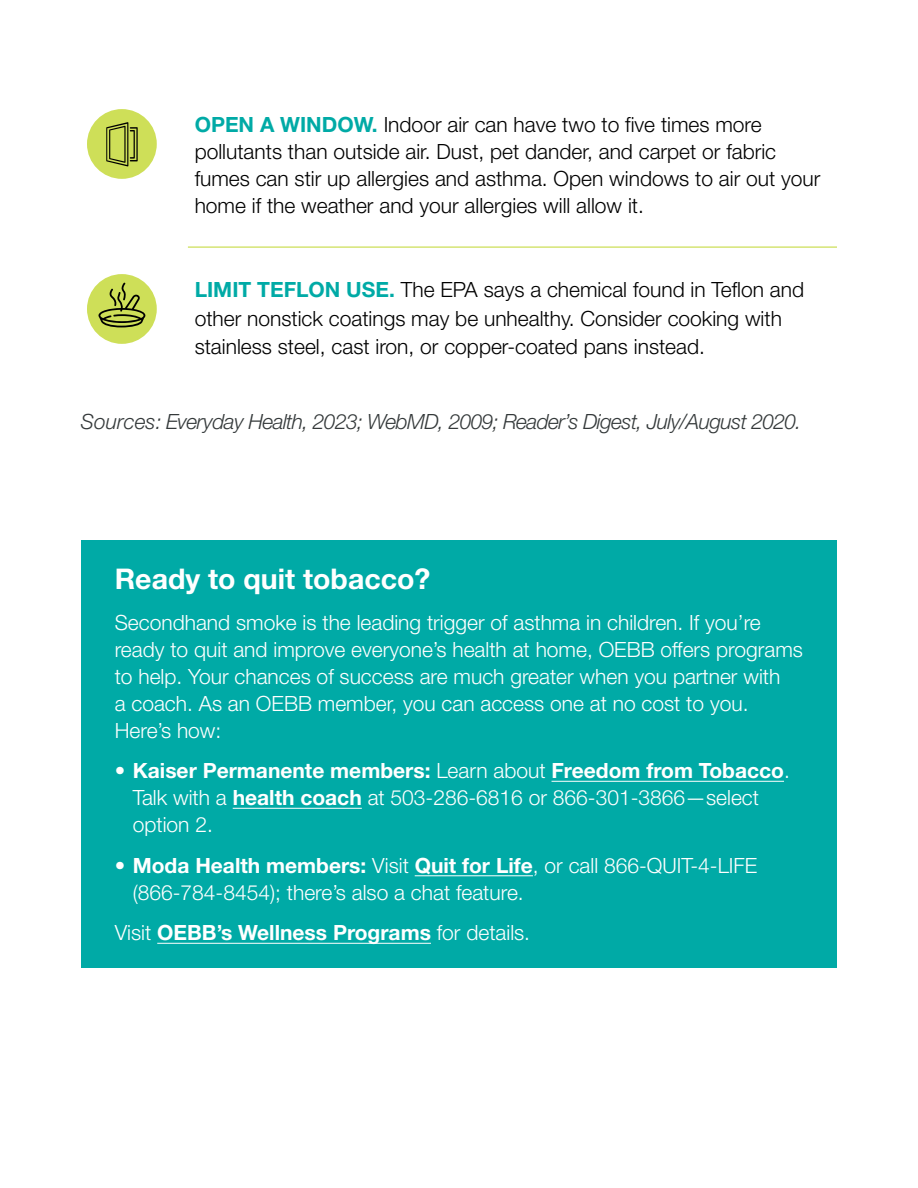
<style>
.page{position:relative;width:918px;height:1188px;background:#fff}
.page>*{position:absolute;margin:0;border:0;box-sizing:border-box;transform-origin:0 0}
.t1{font:700 28.5px "Helvetica Neue";color:#fff}
.t2{font:300 21px/27px "Helvetica Neue";color:#fff}
.t3{font:300 21px/27px "Helvetica Neue";color:#000}
.t4{font:italic 300 21px "Helvetica Neue";letter-spacing:-.03em;color:#34393a}
.t5{font:700 21px "Helvetica Neue";color:#fff}
.s1{font-weight:700;color:#00aaa6}
.s2{font-weight:700}
.s3{font-weight:300}
</style>
<div class="page">
<div style="left:81px;top:540px;width:756px;height:427px;background:#00aaa6"></div>
<hr style="left:552px;top:781px;width:232px;height:1px;background:#fff">
<hr style="left:233px;top:808px;width:129px;height:1px;background:#fff">
<hr style="left:415px;top:876px;width:118px;height:1px;background:#fff">
<hr style="left:157px;top:943px;width:274px;height:1px;background:#fff">
<hr style="left:188px;top:247px;width:649px;height:1px;background:#c1d72f">
<div style="left:87px;top:109px;width:70px;height:70px;background:#cedf58;border-radius:50%"></div>
<svg style="left:106px;top:122px;width:32px;height:44px"></svg>
<div style="left:87px;top:274px;width:70px;height:70px;background:#cedf58;border-radius:50%"></div>
<svg style="left:98px;top:282px;width:47px;height:45px"></svg>
<p class="t3" style="left:195px;top:111px;width:627px"><span class="s1">OPEN A WINDOW.</span> Indoor air can have two to five times more pollutants than outside air. Dust, pet dander, and carpet or fabric fumes can stir up allergies and asthma. Open windows to air out your home if the weather and your allergies will allow it.</p>
<p class="t3" style="left:195px;top:275px;width:611px;line-height:28.5px"><span class="s1">LIMIT TEFLON USE.</span> The EPA says a chemical found in Teflon and other nonstick coatings may be unhealthy. Consider cooking with stainless steel, cast iron, or copper-coated pans instead.</p>
<p class="t4" style="left:81px;top:409px;width:722px">Sources: Everyday Health, 2023; WebMD, 2009; Reader’s Digest, July/August 2020.</p>
<h1 class="t1" style="left:115px;top:561px;width:317px">Ready to quit tobacco?</h1>
<p class="t2" style="left:115px;top:608px;width:690px">Secondhand smoke is the leading trigger of asthma in children. If you’re ready to quit and improve everyone’s health at home, OEBB offers programs to help. Your chances of success are much greater when you partner with<br>a coach. As an OEBB member, you can access one at no cost to you.<br>Here’s how:</p>
<p class="t2" style="left:133px;top:757px;width:659px;text-indent:-18px"><span class="s2">• Kaiser Permanente members:</span> Learn about <span class="s2">Freedom from Tobacco</span>.<br>Talk with a <span class="s2">health coach</span> at 503-286-6816 or 866-301-3866—select option 2.</p>
<p class="t2" style="left:133px;top:851px;width:626px;text-indent:-18px"><span class="s2">• Moda Health members:</span> Visit <span class="s2">Quit for Life</span>, or call 866-QUIT-4-LIFE (866-784-8454); there’s also a chat feature.</p>
<p class="t5" style="left:115px;top:920px;width:417px"><span class="s3">Visit</span> OEBB’s Wellness Programs <span class="s3">for details.</span></p>
</div>
